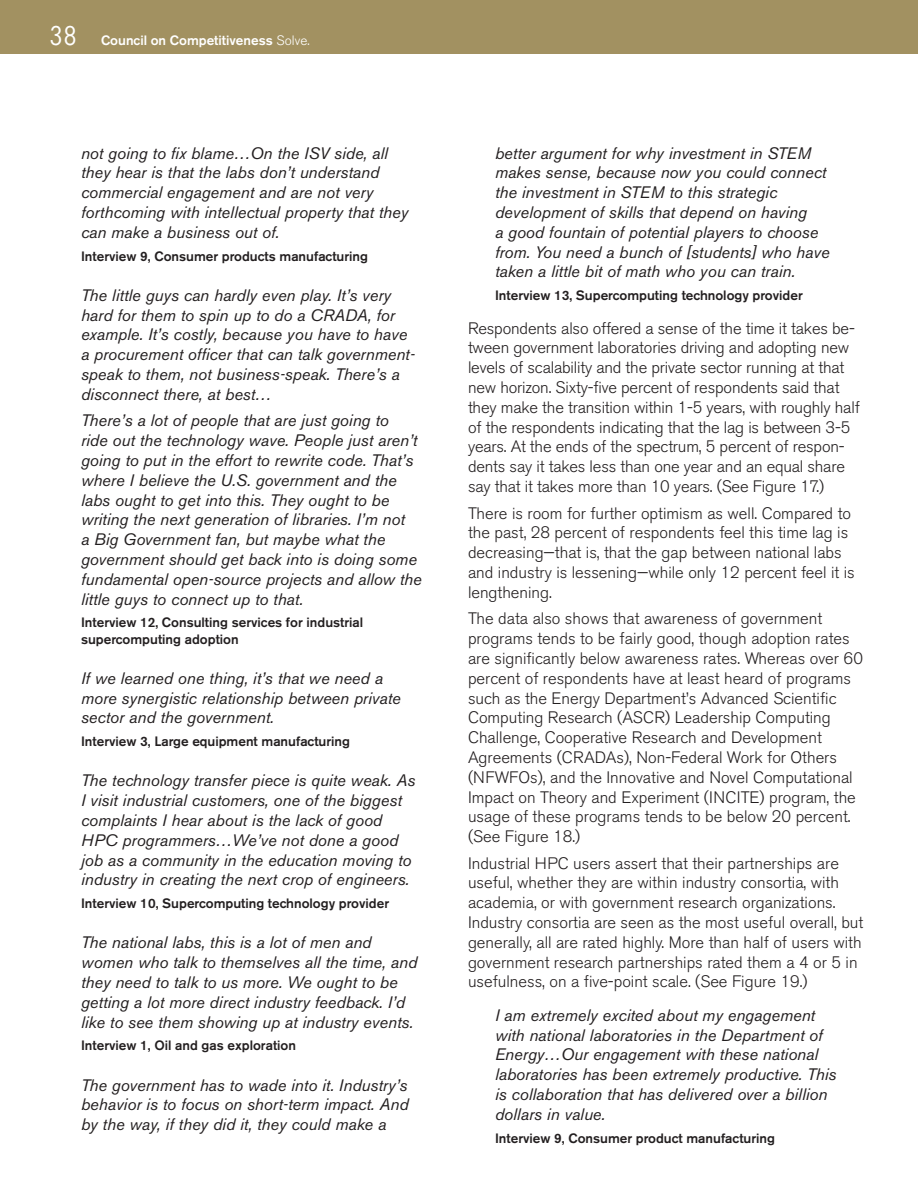
<style>
.page{position:relative;width:918px;height:1188px;background:#fff}
.page>*{position:absolute;margin:0;border:0;box-sizing:border-box;transform-origin:0 0}
.t1{font:italic 16.5px/19.8px "Akzidenz Grotesk BE";color:#231f20}
.t2{font:300 16.5px/19.8px "Akzidenz Grotesk BE";color:#231f20}
.Quote_attribution{font:500 13.5px/16.2px "Akzidenz Grotesk BE";color:#231f20}
.t3{font:500 13.5px "Akzidenz Grotesk BE";color:#fff}
.s1{font-family:"Numbers Claimcheck";font-weight:400;font-size:27px}
.s2{font-weight:300}
</style>
<div class="page">
<div style="left:0;top:0;width:918px;height:54px;background:#a29161"></div>
<p class="t3" style="left:49px;top:32px;width:262px"><span class="s1">38</span> Council on Competitiveness <span class="s2">Solve.</span></p>
<p class="t1" style="left:81px;top:143px;width:329px">not going to fix blame…On the ISV side, all they hear is that the labs don’t understand commercial engagement and are not very forthcoming with intellectual property that they can make a business out of.</p>
<p class="Quote_attribution" style="left:81px;top:248px;width:289px">Interview 9, Consumer products manufacturing</p>
<p class="t1" style="left:81px;top:285px;width:335px">The little guys can hardly even play. It’s very hard for them to spin up to do a CRADA, for example. It’s costly, because you have to have a procurement officer that can talk government&shy;speak to them, not business-speak. There’s a disconnect there, at best…</p>
<p class="t1" style="left:81px;top:411px;width:342px">There’s a lot of people that are just going to<br>ride out the technology wave. People just aren’t going to put in the effort to rewrite code. That’s where I believe the U.S. government and the labs ought to get into this. They ought to be writing the next generation of libraries. I’m not<br>a Big Government fan, but maybe what the government should get back into is doing some fundamental open-source projects and allow the little guys to connect up to that.</p>
<p class="Quote_attribution" style="left:81px;top:615px;width:284px">Interview 12, Consulting services for industrial supercomputing adoption</p>
<p class="t1" style="left:81px;top:668px;width:321px">If we learned one thing, it’s that we need a more synergistic relationship between private sector and the government.</p>
<p class="Quote_attribution" style="left:81px;top:733px;width:271px">Interview 3, Large equipment manufacturing</p>
<p class="t1" style="left:81px;top:771px;width:336px">The technology transfer piece is quite weak. As I visit industrial customers, one of the biggest complaints I hear about is the lack of good HPC programmers…We’ve not done a good job as a community in the education moving to industry in creating the next crop of engineers.</p>
<p class="Quote_attribution" style="left:81px;top:895px;width:310px">Interview 10, Supercomputing technology provider</p>
<p class="t1" style="left:81px;top:933px;width:338px">The national labs, this is a lot of men and women who talk to themselves all the time, and they need to talk to us more. We ought to be getting a lot more direct industry feedback. I’d like to see them showing up at industry events.</p>
<p class="Quote_attribution" style="left:81px;top:1038px;width:217px">Interview 1, Oil and gas exploration</p>
<p class="t1" style="left:81px;top:1075px;width:329px;text-align:justify">The government has to wade into it. Industry’s behavior is to focus on short-term impact. And by the way, if they did it, they could make a</p>
<p class="t1" style="left:495px;top:143px;width:336px">better argument for why investment in STEM makes sense, because now you could connect the investment in STEM to this strategic development of skills that depend on having<br>a good fountain of potential players to choose from. You need a bunch of [students] who have taken a little bit of math who you can train.</p>
<p class="Quote_attribution" style="left:495px;top:287px;width:309px">Interview 13, Supercomputing technology provider</p>
<p class="t2" style="left:468px;top:318px;width:393px">Respondents also offered a sense of the time it takes be&shy;tween government laboratories driving and adopting new levels of scalability and the private sector running at that new horizon. Sixty-five percent of respondents said that they make the transition within 1-5 years, with roughly half of the respondents indicating that the lag is between 3-5 years. At the ends of the spectrum, 5 percent of respon&shy;dents say it takes less than one year and an equal share say that it takes more than 10 years. (See Figure 17.)</p>
<p class="t2" style="left:468px;top:503px;width:388px">There is room for further optimism as well. Compared to the past, 28 percent of respondents feel this time lag is decreasing—that is, that the gap between national labs and industry is lessening—while only 12 percent feel it is lengthening.</p>
<p class="t2" style="left:468px;top:609px;width:397px">The data also shows that awareness of government programs tends to be fairly good, though adoption rates are significantly below awareness rates. Whereas over 60 percent of respondents have at least heard of programs such as the Energy Department’s Advanced Scientific Computing Research (ASCR) Leadership Computing Challenge, Cooperative Research and Development Agreements (CRADAs), Non-Federal Work for Others (NFWFOs), and the Innovative and Novel Computational Impact on Theory and Experiment (INCITE) program, the usage of these programs tends to be below 20 percent. (See Figure 18.)</p>
<p class="t2" style="left:468px;top:853px;width:397px">Industrial HPC users assert that their partnerships are useful, whether they are within industry consortia, with academia, or with government research organizations.<br>Industry consortia are seen as the most useful overall, but generally, all are rated highly. More than half of users with government research partnerships rated them a 4 or 5 in usefulness, on a five-point scale. (See Figure 19.)</p>
<p class="t1" style="left:495px;top:1005px;width:343px">I am extremely excited about my engagement with national laboratories in the Department of Energy…Our engagement with these national laboratories has been extremely productive. This is collaboration that has delivered over a billion dollars in value.</p>
<p class="Quote_attribution" style="left:495px;top:1130px;width:282px">Interview 9, Consumer product manufacturing</p>
</div>
